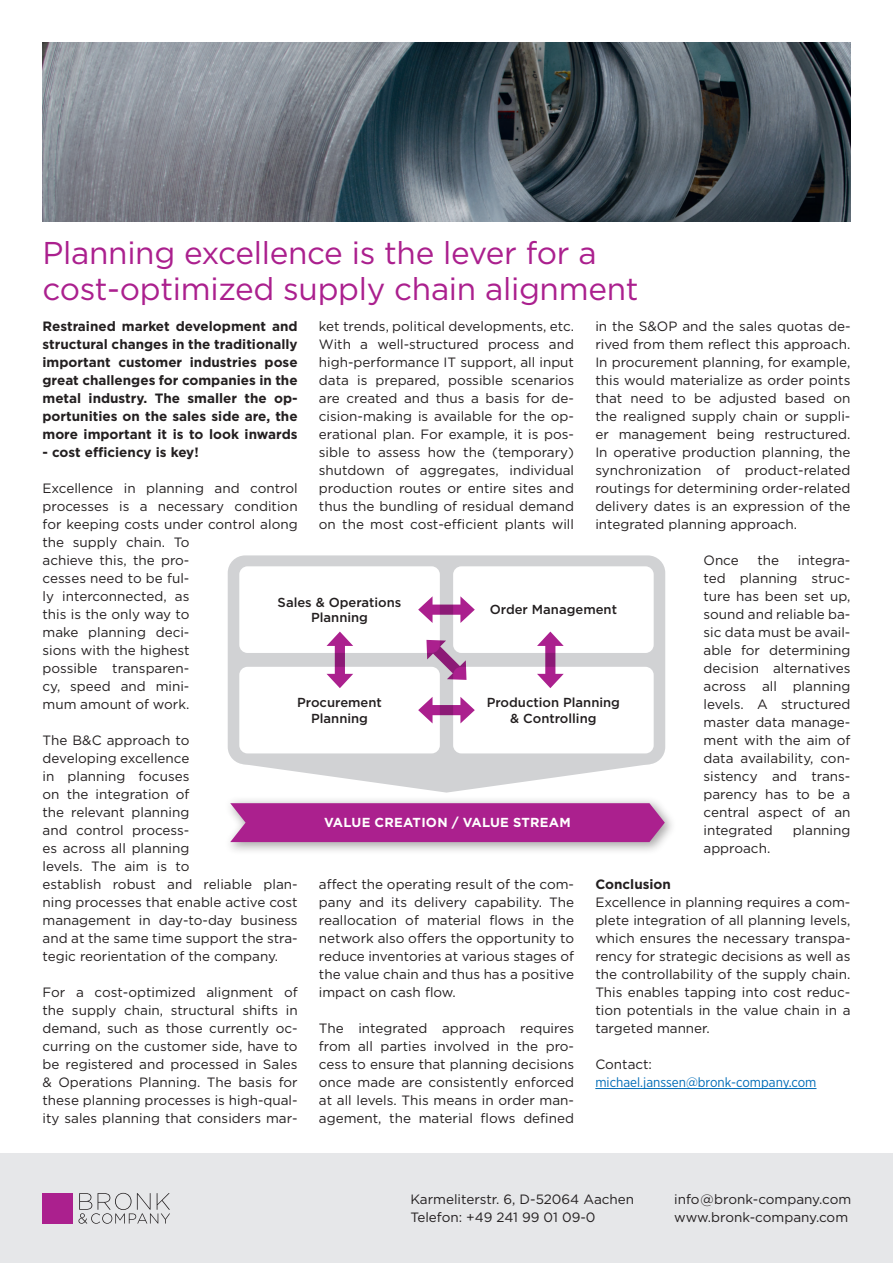
<style>
.page{position:relative;width:893px;height:1263px;background:#fff}
.page>*{position:absolute;margin:0;border:0;box-sizing:border-box;transform-origin:0 0}
.t1{font:31.5px/36px "Gotham Pro";letter-spacing:-.01em;color:#ab208e}
.t2{font:13.5px/18px "Gotham Pro";color:#231f20}
.t3{font:700 13.5px/18px "Gotham Pro";color:#231f20;text-align:justify}
.t4{font:13.5px "Gotham Narrow";color:#006cb7}
.t5{font:500 13.05px/15.6px "Gotham Pro";color:#231f20;text-align:center}
.t6{font:700 13.05px "Gotham Pro";letter-spacing:.02em;color:#fff}
</style>
<div class="page">
<div style="left:0;top:1153px;width:893px;height:110px;background:#e6e7e9"></div>
<div style="left:43px;top:1193px;width:30px;height:30px;background:#ab208e"></div>
<svg style="left:78px;top:1193px;width:92px;height:31px"></svg>
<img style="left:43px;top:43px;width:807px;height:178px">
<hr style="left:595px;top:1088px;width:221px;height:1px;background:#006cb7">
<svg style="left:243px;top:764px;width:407px;height:28px"></svg>
<div style="left:228px;top:555px;width:437px;height:209px;background:#d1d2d4;border-radius:17px"></div>
<div style="left:224px;top:796px;width:453px;height:59px;background:#231f20;opacity:.4"></div>
<div style="left:230px;top:803px;width:435px;height:39px;background:#ab208e"></div>
<div style="left:239px;top:566px;width:201px;height:87px;background:#fff;border-radius:8px"></div>
<div style="left:453px;top:566px;width:201px;height:87px;background:#fff;border-radius:8px"></div>
<div style="left:239px;top:667px;width:201px;height:86px;background:#fff;border-radius:8px"></div>
<div style="left:453px;top:667px;width:201px;height:86px;background:#fff;border-radius:8px"></div>
<svg style="left:426px;top:639px;width:41px;height:41px"></svg>
<svg style="left:545px;top:646px;width:10px;height:28px"></svg>
<svg style="left:537px;top:632px;width:27px;height:14px"></svg>
<svg style="left:537px;top:674px;width:27px;height:14px"></svg>
<svg style="left:433px;top:604px;width:27px;height:11px"></svg>
<svg style="left:418px;top:596px;width:15px;height:27px"></svg>
<svg style="left:460px;top:596px;width:15px;height:27px"></svg>
<svg style="left:335px;top:646px;width:10px;height:28px"></svg>
<svg style="left:327px;top:632px;width:26px;height:14px"></svg>
<svg style="left:327px;top:674px;width:26px;height:14px"></svg>
<svg style="left:433px;top:705px;width:27px;height:10px"></svg>
<svg style="left:418px;top:697px;width:15px;height:26px"></svg>
<svg style="left:460px;top:697px;width:15px;height:26px"></svg>
<h1 class="t1" style="left:43px;top:235px;width:597px">Planning excellence is the lever for a cost-optimized supply chain alignment</h1>
<p class="t3" style="left:43px;top:317px;width:257px">Restrained market development and structural changes in the traditionally important customer industries pose great challenges for companies in the metal industry. The smaller the op&shy;portunities on the sales side are, the more important it is to look inwards</p>
<p class="t3" style="left:43px;top:443px;width:158px">- cost efficiency is key!</p>
<p class="t2" style="left:43px;top:479px;width:257px">Excellence in planning and control processes is a necessary condition for keeping costs under control along the supply chain. To<br>achieve this, the pro-<br>cesses need to be ful-<br>ly interconnected, as<br>this is the only way to<br>make planning deci-<br>sions with the highest<br>possible transparen-<br>cy, speed and mini-<br>mum amount of work.</p>
<p class="t2" style="left:43px;top:731px;width:257px">The B&amp;C approach to<br>developing excellence<br>in planning focuses<br>on the integration of<br>the relevant planning<br>and control process-<br>es across all planning<br>levels. The aim is to<br>establish robust and reliable plan&shy;ning processes that enable active cost management in day-to-day business and at the same time support the stra&shy;tegic reorientation of the company.</p>
<p class="t2" style="left:43px;top:983px;width:257px;text-align:justify">For a cost-optimized alignment of the supply chain, structural shifts in demand, such as those currently oc&shy;curring on the customer side, have to be registered and processed in Sales &amp; Operations Planning. The basis for these planning processes is high-qual&shy;ity sales planning that considers mar-</p>
<p class="t2" style="left:319px;top:317px;width:257px;text-align:justify">ket trends, political developments, etc.<br>With a well-structured process and high-performance IT support, all input data is prepared, possible scenarios are created and thus a basis for de&shy;cision-making is available for the op&shy;erational plan. For example, it is pos&shy;sible to assess how the (temporary) shutdown of aggregates, individual production routes or entire sites and thus the bundling of residual demand on the most cost-efficient plants will</p>
<p class="t2" style="left:595px;top:317px;width:257px;text-align:justify">in the S&amp;OP and the sales quotas de&shy;rived from them reflect this approach.<br>In procurement planning, for example, this would materialize as order points that need to be adjusted based on the realigned supply chain or suppli&shy;er management being restructured.<br>In operative production planning, the synchronization of product-related routings for determining order-related delivery dates is an expression of the integrated planning approach.</p>
<p class="t2" style="left:703px;top:551px;width:37px">Once</p>
<p class="t2" style="left:757px;top:551px;width:23px">the</p>
<p class="t2" style="left:703px;top:551px;width:148px;text-indent:94px">integra&shy;ted planning struc&shy;ture has been set up, sound and reliable ba&shy;sic data must be avail&shy;able for determining decision alternatives across all planning levels. A structured master data manage&shy;ment with the aim of data availability, con&shy;sistency and trans&shy;parency has to be a central aspect of an integrated</p>
<p class="t5" style="left:278px;top:594px;width:125px">Sales &amp; Operations<br>Planning</p>
<p class="t5" style="left:490px;top:602px;width:129px">Order Management</p>
<p class="t5" style="left:487px;top:694px;width:135px">Production Planning &amp; Controlling</p>
<p class="t5" style="left:297px;top:694px;width:86px">Procurement<br>Planning</p>
<p class="t6" style="left:324px;top:815px;width:248px">VALUE CREATION / VALUE STREAM</p>
<p class="t2" style="left:793px;top:821px;width:59px">planning</p>
<p class="t2" style="left:703px;top:839px;width:68px">approach.</p>
<p class="t2" style="left:319px;top:875px;width:257px;text-align:justify">affect the operating result of the com&shy;pany and its delivery capability. The reallocation of material flows in the network also offers the opportunity to reduce inventories at various stages of the value chain and thus has a positive impact on cash flow.</p>
<p class="t2" style="left:319px;top:1019px;width:257px;text-align:justify">The integrated approach requires from all parties involved in the pro&shy;cess to ensure that planning decisions once made are consistently enforced at all levels. This means in order man&shy;agement, the material flows defined</p>
<p class="t3" style="left:595px;top:875px;width:77px">Conclusion</p>
<p class="t2" style="left:595px;top:893px;width:257px">Excellence in planning requires a com&shy;plete integration of all planning levels, which ensures the necessary transpa&shy;rency for strategic decisions as well as the controllability of the supply chain.<br>This enables tapping into cost reduc&shy;tion potentials in the value chain in a targeted manner.</p>
<p class="t2" style="left:595px;top:1055px;width:58px">Contact:</p>
<p class="t4" style="left:595px;top:1074px;width:223px">michael.janssen@bronk-company.com</p>
<p class="t2" style="left:410px;top:1190px;width:225px">Karmeliterstr. 6, D-52064 Aachen<br>Telefon: +49 241 99 01 09-0</p>
<p class="t2" style="left:674px;top:1190px;width:178px">info@bronk-company.com www.bronk-company.com</p>
</div>
